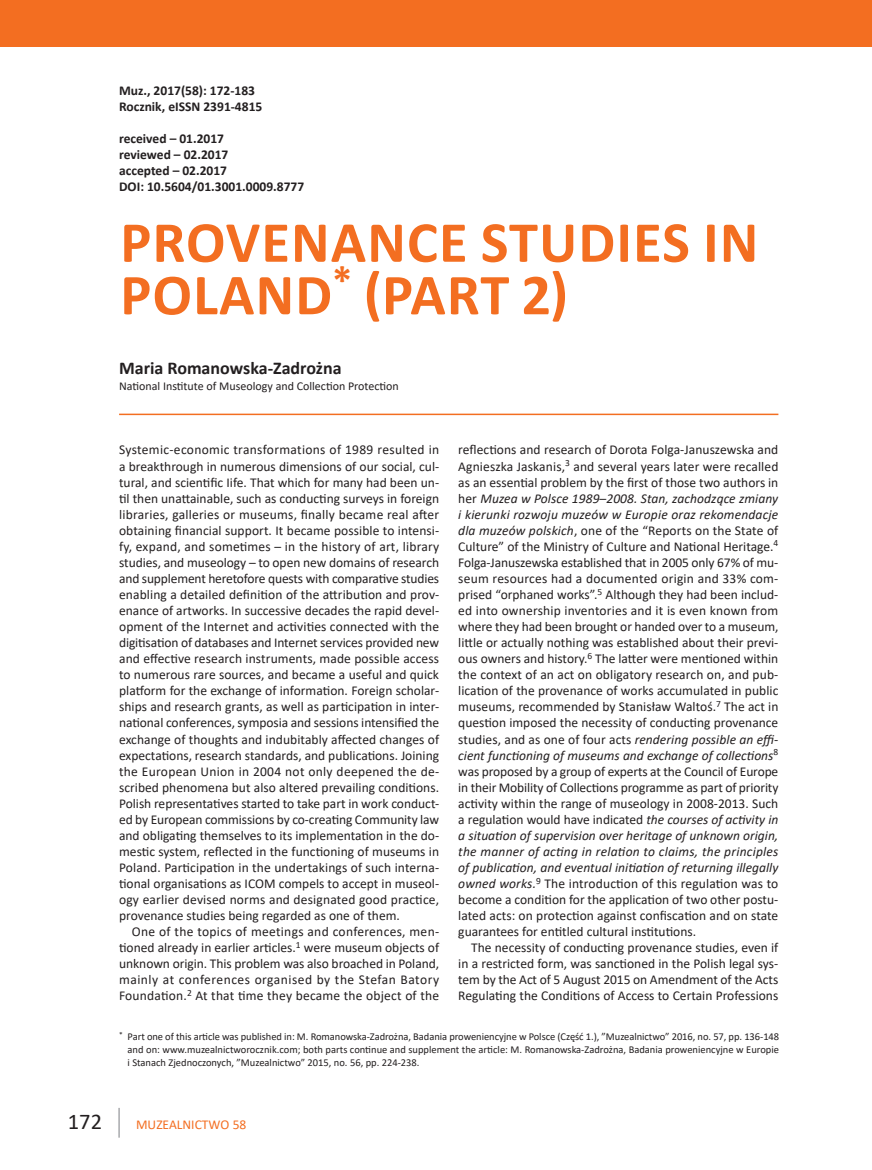
<style>
.page{position:relative;width:872px;height:1170px;background:#fff}
.page>*{position:absolute;margin:0;border:0;box-sizing:border-box;transform-origin:0 0}
.Tytuł_artykułu_polsk{font:700 58.5px/52.5px "Calibri";letter-spacing:.02em;color:#f36e21}
.t1{font:22.5px "Calibri";color:#231f20}
.nazwisko_polskie{font:700 18px "Calibri";color:#231f20}
.BODY_TEXT{font:13.5px/16px "Calibri";color:#231f20;text-align:justify}
.notka_u_góry{font:700 13.5px "Calibri";color:#231f20}
.t2{font:13.5px "Calibri";color:#f36e21}
.pod_nazwiskiem{font:12px "Calibri";color:#231f20}
.przypisy{font:10.5px/12.6px "Calibri";color:#231f20;text-align:justify}
.s1{font-style:italic}
</style>
<div class="page">
<hr style="left:118px;top:1107px;width:2px;height:30px;background:#a8a9ad">
<div style="left:0;top:0;width:872px;height:47px;background:#f36e21"></div>
<hr style="left:119px;top:413px;width:659px;height:2px;background:#f36e21">
<p class="notka_u_góry" style="left:119px;top:81px;width:138px">Muz., 2017(58): 172-183</p>
<p class="notka_u_góry" style="left:119px;top:97px;width:145px">Rocznik, eISSN 2391-4815</p>
<p class="notka_u_góry" style="left:119px;top:129px;width:107px">received – 01.2017</p>
<p class="notka_u_góry" style="left:119px;top:145px;width:111px">reviewed – 02.2017</p>
<p class="notka_u_góry" style="left:119px;top:161px;width:110px">accepted – 02.2017</p>
<p class="notka_u_góry" style="left:119px;top:177px;width:187px">DOI: 10.5604/01.3001.0009.8777</p>
<p class="Tytuł_artykułu_polsk" style="left:120px;top:215px;width:639px">PROVENANCE STUDIES IN<br>POLAND<sup>*</sup> (PART 2)</p>
<p class="nazwisko_polskie" style="left:119px;top:355px;width:224px">Maria Romanowska-Zadrożna</p>
<p class="pod_nazwiskiem" style="left:119px;top:378px;width:281px">National Institute of Museology and Collection Protection</p>
<p class="BODY_TEXT" style="left:119px;top:441px;width:321px">Systemic-economic transformations of 1989 resulted in a breakthrough in numerous dimensions of our social, cul&shy;tural, and scientific Iife. That which for many had been un&shy;til then unattainable, such as conducting surveys in foreign libraries, galleries or museums, finally became real after obtaining financial support. It became possible to intensi&shy;fy, expand, and sometimes – in the history of art, library studies, and museology – to open new domains of research and supplement heretofore quests with comparative studies enabling a detailed definition of the attribution and prov&shy;enance of artworks. In successive decades the rapid devel&shy;opment of the Internet and activities connected with the digitisation of databases and Internet services provided new and effective research instruments, made possible access to numerous rare sources, and became a useful and quick platform for the exchange of information. Foreign scholar&shy;ships and research grants, as well as participation in inter&shy;national conferences, symposia and sessions intensified the exchange of thoughts and indubitably affected changes of expectations, research standards, and publications. Joining the European Union in 2004 not only deepened the de&shy;scribed phenomena but also altered prevailing conditions.<br>Polish representatives started to take part in work conduct&shy;ed by European commissions by co-creating Community law and obligating themselves to its implementation in the do&shy;mestic system, reflected in the functioning of museums in Poland. Participation in the undertakings of such interna&shy;tional organisations as ICOM compels to accept in museol&shy;ogy earlier devised norms and designated good practice, provenance studies being regarded as one of them.</p>
<p class="BODY_TEXT" style="left:119px;top:923px;width:322px;text-indent:13px">One of the topics of meetings and conferences, men&shy;tioned already in earlier articles.<sup>1</sup> were museum objects of unknown origin. This problem was also broached in Poland, mainly at conferences organised by the Stefan Batory Foundation.<sup>2</sup> At that time they became the object of the</p>
<p class="BODY_TEXT" style="left:458px;top:441px;width:322px">reflections and research of Dorota Folga-Januszewska and Agnieszka Jaskanis,<sup>3</sup> and several years later were recalled as an essential problem by the first of those two authors in her <span class="s1">Muzea w Polsce 1989–2008. Stan, zachodzące zmiany i kierunki rozwoju muzeów w Europie oraz rekomendacje dla muzeów polskich</span>, one of the “Reports on the State of Culture” of the Ministry of Culture and National Heritage.<sup>4<br></sup>Folga-Januszewska established that in 2005 only 67% of mu&shy;seum resources had a documented origin and 33% com&shy;prised “orphaned works”.<sup>5</sup> Although they had been includ&shy;ed into ownership inventories and it is even known from where they had been brought or handed over to a museum, little or actually nothing was established about their previ&shy;ous owners and history.<sup>6</sup> The latter were mentioned within the context of an act on obligatory research on, and pub&shy;lication of the provenance of works accumulated in public museums, recommended by Stanisław Waltoś.<sup>7</sup> The act in question imposed the necessity of conducting provenance studies, and as one of four acts <span class="s1">rendering possible an effi&shy;cient functioning of museums and exchange of collections</span><sup>8 </sup>was proposed by a group of experts at the Council of Europe in their Mobility of Collections programme as part of priority activity within the range of museology in 2008-2013. Such a regulation would have indicated <span class="s1">the courses of activity in a situation of supervision over heritage of unknown origin, the manner of acting in relation to claims, the principles of publication, and eventual initiation of returning illegally owned works.</span><sup>9</sup> The introduction of this regulation was to become a condition for the application of two other postu&shy;lated acts: on protection against confiscation and on state guarantees for entitled cultural institutions.</p>
<p class="BODY_TEXT" style="left:458px;top:939px;width:321px;text-indent:13px">The necessity of conducting provenance studies, even if in a restricted form, was sanctioned in the Polish legal sys&shy;tem by the Act of 5 August 2015 on Amendment of the Acts Regulating the Conditions of Access to Certain Professions</p>
<p class="przypisy" style="left:128px;top:1030px;width:653px;text-indent:-9px"><sup>*</sup> Part one of this article was published in: M. Romanowska-Zadrożna, Badania proweniencyjne w Polsce (Część 1.), ”Muzealnictwo” 2016, no. 57, pp. 136-148 and on: www.muzealnictworocznik.com; both parts continue and supplement the article: M. Romanowska-Zadrożna, Badania proweniencyjne w Europie i Stanach Zjednoczonych, ”Muzealnictwo” 2015, no. 56, pp. 224-238.</p>
<p class="t1" style="left:68px;top:1105px;width:36px">172</p>
<p class="t2" style="left:136px;top:1115px;width:112px">MUZEALNICTWO 58</p>
</div>
